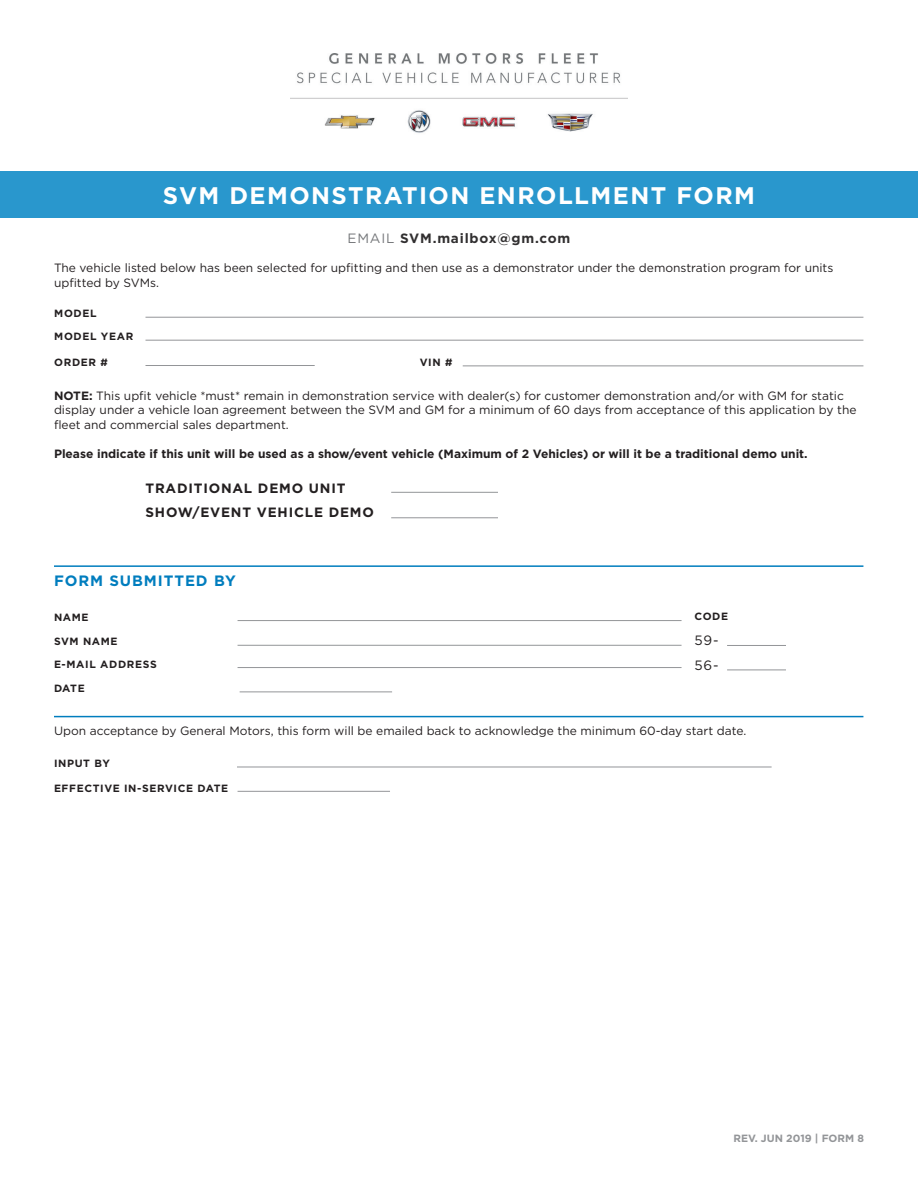
<style>
.page{position:relative;width:918px;height:1188px;background:#fff}
.page>*{position:absolute;margin:0;border:0;box-sizing:border-box;transform-origin:0 0}
.t1{font:700 24px "Gotham";letter-spacing:.06em;color:#fff}
.t2{font:700 15px "Gotham";letter-spacing:.06em;color:#007dbe}
.t3{font:700 13.5px/24.3px "Gotham";letter-spacing:.06em;color:#231f20}
.t4{font:700 13.5px "Gotham";letter-spacing:.06em;color:#312f30}
.t5{font:13.5px "Gotham";color:#231f20}
.t6{font:12px/14.4px "Gotham";color:#231f20}
.t7{font:700 12px "Gotham";color:#231f20}
.t8{font:700 10.5px/23px "Gotham";letter-spacing:.06em;color:#231f20}
.t9{font:700 10.5px "Gotham";color:#939598}
.s1{font-weight:400;color:#76787b}
.s2{font-weight:700}
</style>
<div class="page">
<div style="left:0;top:171px;width:918px;height:46px;background:#2997cd"></div>
<img style="left:290px;top:54px;width:338px;height:79px">
<hr style="left:146px;top:317px;width:717px;height:1px;background:#939598">
<hr style="left:146px;top:340px;width:717px;height:1px;background:#939598">
<hr style="left:463px;top:366px;width:400px;height:1px;background:#939598">
<hr style="left:391px;top:492px;width:107px;height:1px;background:#939598">
<hr style="left:391px;top:517px;width:107px;height:1px;background:#939598">
<hr style="left:146px;top:365px;width:169px;height:1px;background:#939598">
<hr style="left:54px;top:565px;width:809px;height:2px;background:#007dbe">
<hr style="left:238px;top:645px;width:444px;height:1px;background:#939598">
<hr style="left:238px;top:620px;width:444px;height:1px;background:#939598">
<hr style="left:238px;top:667px;width:444px;height:1px;background:#939598">
<hr style="left:727px;top:670px;width:59px;height:1px;background:#939598">
<hr style="left:727px;top:645px;width:59px;height:1px;background:#939598">
<hr style="left:240px;top:692px;width:152px;height:1px;background:#939598">
<hr style="left:54px;top:716px;width:809px;height:1px;background:#007dbe">
<hr style="left:237px;top:767px;width:535px;height:1px;background:#939598">
<hr style="left:238px;top:791px;width:152px;height:1px;background:#939598">
<h1 class="t1" style="left:163px;top:179px;width:594px">SVM DEMONSTRATION ENROLLMENT FORM</h1>
<p class="t4" style="left:348px;top:229px;width:224px"><span class="s1">EMAIL</span> SVM.mailbox@gm.com</p>
<p class="t6" style="left:54px;top:261px;width:781px">The vehicle listed below has been selected for upfitting and then use as a demonstrator under the demonstration program for units upfitted by SVMs.</p>
<p class="t8" style="left:54px;top:302px;width:81px">MODEL<br>MODEL YEAR</p>
<p class="t8" style="left:54px;top:351px;width:55px">ORDER #</p>
<p class="t8" style="left:420px;top:351px;width:34px">VIN #</p>
<p class="t6" style="left:54px;top:388px;width:804px"><span class="s2">NOTE:</span> This upfit vehicle *must* remain in demonstration service with dealer(s) for customer demonstration and/or with GM for static display under a vehicle loan agreement between the SVM and GM for a minimum of 60 days from acceptance of this application by the fleet and commercial sales department.</p>
<p class="t7" style="left:54px;top:445px;width:755px">Please indicate if this unit will be used as a show/event vehicle (Maximum of 2 Vehicles) or will it be a traditional demo unit.</p>
<p class="t3" style="left:146px;top:476px;width:230px">TRADITIONAL DEMO UNIT<br>SHOW/EVENT VEHICLE DEMO</p>
<p class="t2" style="left:54px;top:571px;width:184px">FORM SUBMITTED BY</p>
<p class="t8" style="left:54px;top:606px;width:36px">NAME</p>
<p class="t8" style="left:54px;top:630px;width:65px">SVM NAME</p>
<p class="t8" style="left:54px;top:677px;width:32px">DATE</p>
<p class="t8" style="left:54px;top:653px;width:104px">E-MAIL ADDRESS</p>
<p class="t8" style="left:694px;top:604px;width:35px">CODE</p>
<p class="t5" style="left:694px;top:632px;width:26px">59-</p>
<p class="t5" style="left:694px;top:657px;width:26px">56-</p>
<p class="t6" style="left:54px;top:723px;width:694px">Upon acceptance by General Motors, this form will be emailed back to acknowledge the minimum 60-day start date.</p>
<p class="t8" style="left:54px;top:752px;width:57px">INPUT BY</p>
<p class="t8" style="left:54px;top:777px;width:176px">EFFECTIVE IN-SERVICE DATE</p>
<p class="t9" style="left:734px;top:1132px;width:132px">REV. JUN 2019 | FORM 8</p>
</div>
